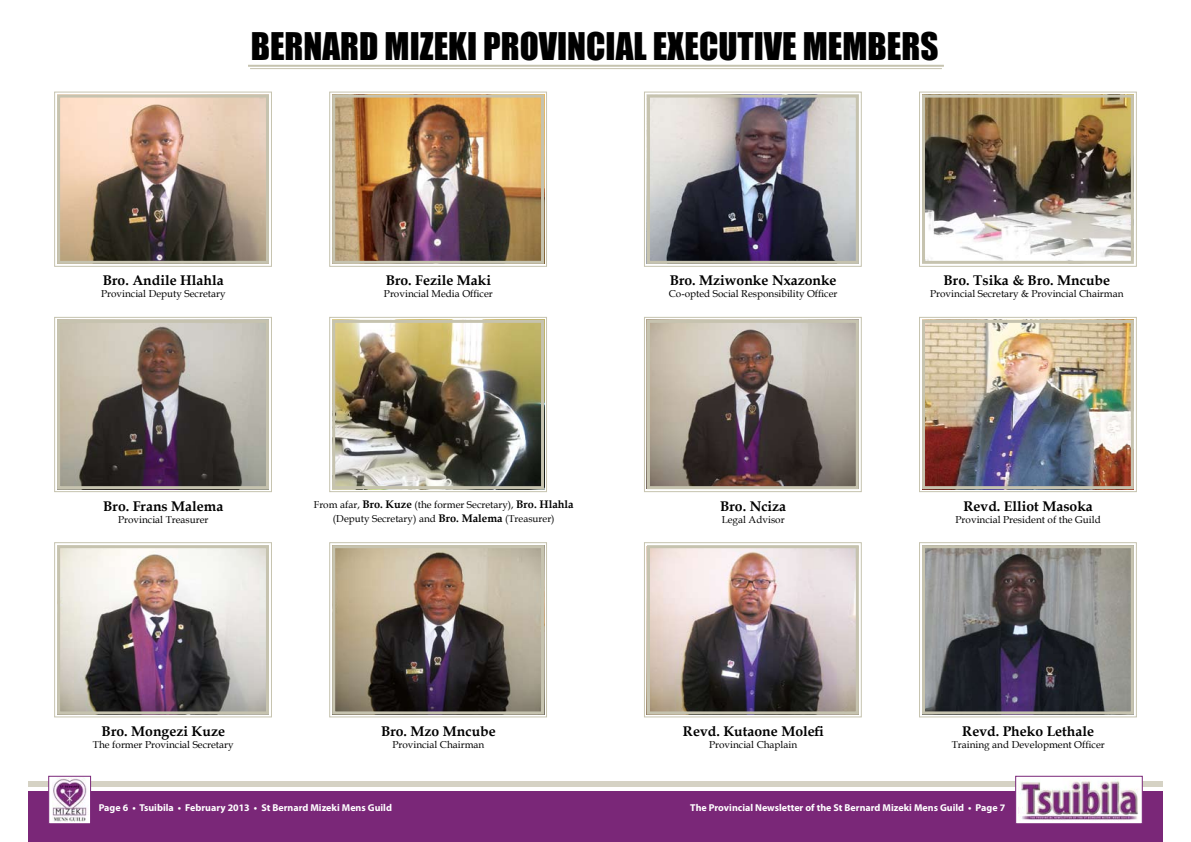
<style>
.page{position:relative;width:1191px;height:842px;background:#fff}
.page>*{position:absolute;margin:0;border:0;box-sizing:border-box;transform-origin:0 0}
.t1{font:35px "Impact";color:#000}
.t2{font:700 14px "Book Antiqua";color:#000}
.t3{font:10px/13.2px "Book Antiqua";color:#000;text-align:center}
.t4{font:700 10px "Myriad Pro";color:#fff}
.s1{font-weight:700;font-size:11px}
</style>
<div class="page">
<div style="left:624px;top:782px;width:538px;height:5px;background:#d5d2c4"></div>
<div style="left:28px;top:782px;width:597px;height:5px;background:#d5d2c4"></div>
<div style="left:624px;top:791px;width:538px;height:51px;background:#7a2778"></div>
<div style="left:28px;top:791px;width:598px;height:51px;background:#7a2778"></div>
<div style="left:48px;top:776px;width:43px;height:48px;background:#fff;border:1px solid #7a2778"></div>
<div style="left:1015px;top:776px;width:127px;height:48px;background:#fff;border:1px solid #7a2778"></div>
<img style="left:1018px;top:781px;width:120px;height:39px">
<img style="left:52px;top:778px;width:35px;height:44px">
<img style="left:54px;top:91px;width:218px;height:176px">
<div style="left:57px;top:95px;width:212px;height:169px;border:3px solid #c6c3af"></div>
<img style="left:329px;top:91px;width:218px;height:176px">
<div style="left:332px;top:95px;width:212px;height:169px;border:3px solid #c6c3af"></div>
<img style="left:644px;top:91px;width:218px;height:176px">
<div style="left:647px;top:95px;width:211px;height:169px;border:3px solid #c6c3af"></div>
<img style="left:919px;top:91px;width:218px;height:176px">
<div style="left:922px;top:95px;width:211px;height:169px;border:3px solid #c6c3af"></div>
<svg style="left:54px;top:316px;width:218px;height:177px;background:#8d857f"></svg>
<div style="left:57px;top:320px;width:212px;height:169px;border:3px solid #c6c3af"></div>
<img style="left:329px;top:316px;width:218px;height:177px">
<div style="left:332px;top:320px;width:212px;height:169px;border:3px solid #c6c3af"></div>
<svg style="left:644px;top:316px;width:218px;height:177px;background:#928781"></svg>
<div style="left:647px;top:320px;width:211px;height:169px;border:3px solid #c6c3af"></div>
<img style="left:919px;top:316px;width:218px;height:177px">
<div style="left:922px;top:320px;width:211px;height:169px;border:3px solid #c6c3af"></div>
<img style="left:54px;top:542px;width:218px;height:176px">
<div style="left:57px;top:545px;width:212px;height:169px;border:3px solid #c6c3af"></div>
<img style="left:329px;top:542px;width:218px;height:176px">
<div style="left:332px;top:545px;width:212px;height:169px;border:3px solid #c6c3af"></div>
<img style="left:644px;top:542px;width:218px;height:176px">
<div style="left:647px;top:545px;width:211px;height:169px;border:3px solid #c6c3af"></div>
<svg style="left:919px;top:542px;width:218px;height:176px;background:#6d6c70"></svg>
<div style="left:922px;top:545px;width:211px;height:169px;border:3px solid #c6c3af"></div>
<hr style="left:248px;top:65px;width:696px;height:2px;background:#c6c3af">
<hr style="left:250px;top:68px;width:692px;height:1px;background:#c6c3af">
<h1 class="t1" style="left:251px;top:19px;width:689px">BERNARD MIZEKI PROVINCIAL EXECUTIVE MEMBERS</h1>
<h2 class="t2" style="left:103px;top:271px;width:122px">Bro. Andile Hlahla</h2>
<p class="t3" style="left:101px;top:287px;width:126px">Provincial Deputy Secretary</p>
<h2 class="t2" style="left:386px;top:271px;width:107px">Bro. Fezile Maki</h2>
<p class="t3" style="left:384px;top:287px;width:110px">Provincial Media Officer</p>
<h2 class="t2" style="left:669px;top:271px;width:168px">Bro. Mziwonke Nxazonke</h2>
<p class="t3" style="left:669px;top:287px;width:170px">Co-opted Social Responsibility Officer</p>
<h2 class="t2" style="left:943px;top:271px;width:168px">Bro. Tsika &amp; Bro. Mncube</h2>
<p class="t3" style="left:930px;top:287px;width:195px">Provincial Secretary &amp; Provincial Chairman</p>
<h2 class="t2" style="left:103px;top:496px;width:122px">Bro. Frans Malema</h2>
<p class="t3" style="left:118px;top:512px;width:92px">Provincial Treasurer</p>
<p class="t3" style="left:314px;top:498px;width:261px">From afar, <span class="s1">Bro. Kuze</span> (the former Secretary), <span class="s1">Bro. Hlahla </span>(Deputy Secretary) and <span class="s1">Bro. Malema</span> (Treasurer)</p>
<h2 class="t2" style="left:720px;top:496px;width:68px">Bro. Nciza</h2>
<p class="t3" style="left:721px;top:512px;width:64px">Legal Advisor</p>
<h2 class="t2" style="left:963px;top:496px;width:131px">Revd. Elliot Masoka</h2>
<p class="t3" style="left:955px;top:512px;width:147px">Provincial President of the Guild</p>
<h2 class="t2" style="left:102px;top:722px;width:125px">Bro. Mongezi Kuze</h2>
<p class="t3" style="left:93px;top:738px;width:142px">The former Provincial Secretary</p>
<h2 class="t2" style="left:381px;top:722px;width:116px">Bro. Mzo Mncube</h2>
<p class="t3" style="left:392px;top:738px;width:94px">Provincial Chairman</p>
<h2 class="t2" style="left:683px;top:722px;width:142px">Revd. Kutaone Molefi</h2>
<p class="t3" style="left:709px;top:738px;width:90px">Provincial Chaplain</p>
<h2 class="t2" style="left:962px;top:722px;width:133px">Revd. Pheko Lethale</h2>
<p class="t3" style="left:951px;top:738px;width:155px">Training and Development Officer</p>
<p class="t4" style="left:99px;top:801px;width:295px">Page 6 • Tsuibila • February 2013 • St Bernard Mizeki Mens Guild</p>
<p class="t4" style="left:690px;top:801px;width:316px">The Provincial Newsletter of the St Bernard Mizeki Mens Guild • Page 7</p>
</div>
